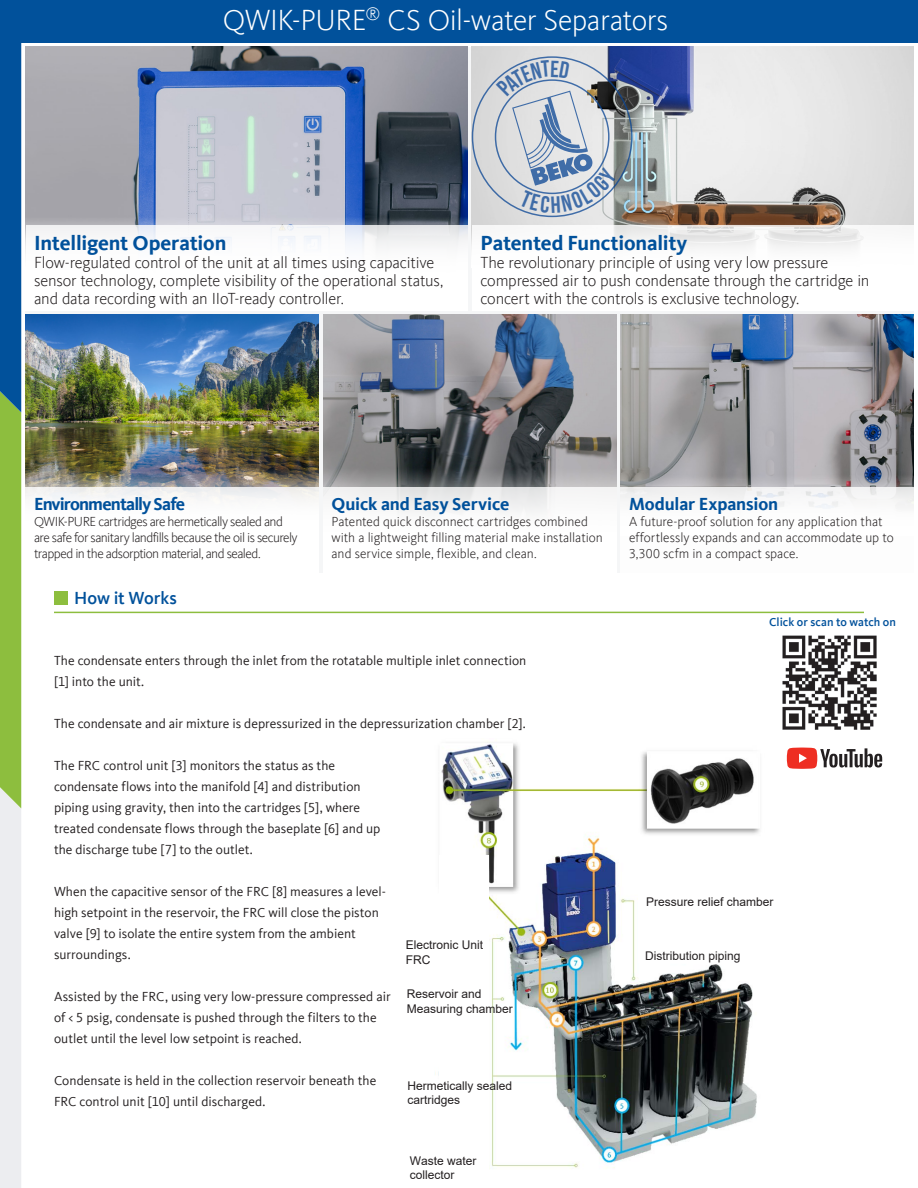
<style>
.page{position:relative;width:918px;height:1188px;background:#fff}
.page>*{position:absolute;margin:0;border:0;box-sizing:border-box;transform-origin:0 0}
.BU_7_5_pt{font:300 30px "Kievit Offc Pro";letter-spacing:-.015em;color:#fff}
.BU_7_5_pt-2{font:700 21px "Kievit Offc Pro";letter-spacing:-.01em;color:#01519b}
.BU_7_5_pt-3{font:700 18px "Kievit Offc Pro";letter-spacing:-.01em;color:#01519b}
.BU_7_5_pt-4{font:700 18px "Kievit Offc Pro";letter-spacing:-.05em;color:#01519b}
.BU_7_5_pt-5{font:500 18px "Kievit Offc Pro";letter-spacing:-.005em;color:#01519b}
.BU_7_5_pt-6{font:300 16.5px/18px "Kievit Offc Pro";letter-spacing:-.015em;color:#231f20}
.BU_7_5_pt-7{font:13.5px/21px "Kievit Offc Pro";color:#231f20}
.BU_7_5_pt-8{font:300 13.5px/16.2px "Kievit Offc Pro";letter-spacing:-.01em;color:#231f20}
.BU_7_5_pt-9{font:300 13.5px/16.2px "Kievit Offc Pro";letter-spacing:-.04em;color:#231f20}
.t1{font:12px/14.4px "Arial";color:#231f20}
.BU_7_5_pt-10{font:500 12px "Kievit Offc Pro";letter-spacing:.005em;color:#01519b}
</style>
<div class="page">
<img style="left:782px;top:635px;width:95px;height:95px">
<img style="left:26px;top:315px;width:293px;height:173px">
<img style="left:26px;top:47px;width:441px;height:178px">
<img style="left:621px;top:315px;width:293px;height:173px">
<img style="left:323px;top:315px;width:293px;height:173px">
<img style="left:472px;top:47px;width:442px;height:178px">
<div style="left:0;top:0;width:918px;height:43px;background:#01519b"></div>
<svg style="left:0;top:43px;width:21px;height:1145px;background:#81ac97"></svg>
<hr style="left:54px;top:612px;width:810px;height:1px;background:#8dbe3e">
<div style="left:54px;top:591px;width:14px;height:13px;background:#8dbe3e"></div>
<svg style="left:787px;top:748px;width:95px;height:21px"></svg>
<img style="left:435px;top:741px;width:325px;height:427px">
<img style="left:440px;top:856px;width:48px;height:312px">
<img style="left:638px;top:876px;width:54px;height:87px">
<svg style="left:471px;top:56px;width:162px;height:162px;background:#bbc1c9"></svg>
<p class="BU_7_5_pt" style="left:223px;top:2px;width:447px">QWIK-PURE<sup>®</sup> CS Oil-water Separators</p>
<p class="BU_7_5_pt-2" style="left:34px;top:230px;width:194px">Intelligent Operation</p>
<p class="BU_7_5_pt-6" style="left:34px;top:253px;width:411px">Flow-regulated control of the unit at all times using capacitive sensor technology, complete visibility of the operational status, and data recording with an IIoT-ready controller.</p>
<p class="BU_7_5_pt-2" style="left:480px;top:230px;width:208px">Patented Functionality</p>
<p class="BU_7_5_pt-6" style="left:480px;top:253px;width:391px">The revolutionary principle of using very low pressure compressed air to push condensate through the cartridge in concert with the controls is exclusive technology.</p>
<p class="BU_7_5_pt-4" style="left:34px;top:493px;width:153px">Environmentally Safe</p>
<p class="BU_7_5_pt-9" style="left:34px;top:513px;width:265px">QWIK-PURE cartridges are hermetically sealed and are safe for sanitary landfills because the oil is securely trapped in the adsorption material, and sealed.</p>
<p class="BU_7_5_pt-5" style="left:74px;top:587px;width:104px">How it Works</p>
<p class="BU_7_5_pt-3" style="left:332px;top:493px;width:179px">Quick and Easy Service</p>
<p class="BU_7_5_pt-8" style="left:332px;top:513px;width:273px">Patented quick disconnect cartridges combined with a lightweight filling material make installation and service simple, flexible, and clean.</p>
<p class="BU_7_5_pt-7" style="left:54px;top:649px;width:474px">The condensate enters through the inlet from the rotatable multiple inlet connection [1] into the unit.</p>
<p class="BU_7_5_pt-7" style="left:54px;top:712px;width:473px">The condensate and air mixture is depressurized in the depressurization chamber [2].</p>
<p class="BU_7_5_pt-7" style="left:54px;top:754px;width:328px">The FRC control unit [3] monitors the status as the condensate flows into the manifold [4] and distribution piping using gravity, then into the cartridges [5], where treated condensate flows through the baseplate [6] and up the discharge tube [7] to the outlet.</p>
<p class="BU_7_5_pt-7" style="left:54px;top:880px;width:333px">When the capacitive sensor of the FRC [8] measures a level&shy;high setpoint in the reservoir, the FRC will close the piston valve [9] to isolate the entire system from the ambient surroundings.</p>
<p class="BU_7_5_pt-7" style="left:54px;top:985px;width:338px">Assisted by the FRC, using very low-pressure compressed air of &lt; 5 psig, condensate is pushed through the filters to the outlet until the level low setpoint is reached.</p>
<p class="BU_7_5_pt-7" style="left:54px;top:1069px;width:324px">Condensate is held in the collection reservoir beneath the<br>FRC control unit [10] until discharged.</p>
<p class="t1" style="left:406px;top:938px;width:79px">Electronic Unit<br>FRC</p>
<p class="t1" style="left:407px;top:987px;width:108px">Reservoir and<br>Measuring chamber</p>
<p class="t1" style="left:407px;top:1078px;width:106px">Hermetically sealed cartridges</p>
<p class="t1" style="left:410px;top:1153px;width:68px">Waste water collector</p>
<p class="BU_7_5_pt-3" style="left:629px;top:493px;width:151px">Modular Expansion</p>
<p class="BU_7_5_pt-8" style="left:629px;top:513px;width:266px">A future-proof solution for any application that effortlessly expands and can accommodate up to<br>3,300 scfm in a compact space.</p>
<p class="BU_7_5_pt-10" style="left:769px;top:615px;width:129px">Click or scan to watch on</p>
<p class="t1" style="left:646px;top:894px;width:129px">Pressure relief chamber</p>
<p class="t1" style="left:645px;top:949px;width:97px">Distribution piping</p>
</div>
